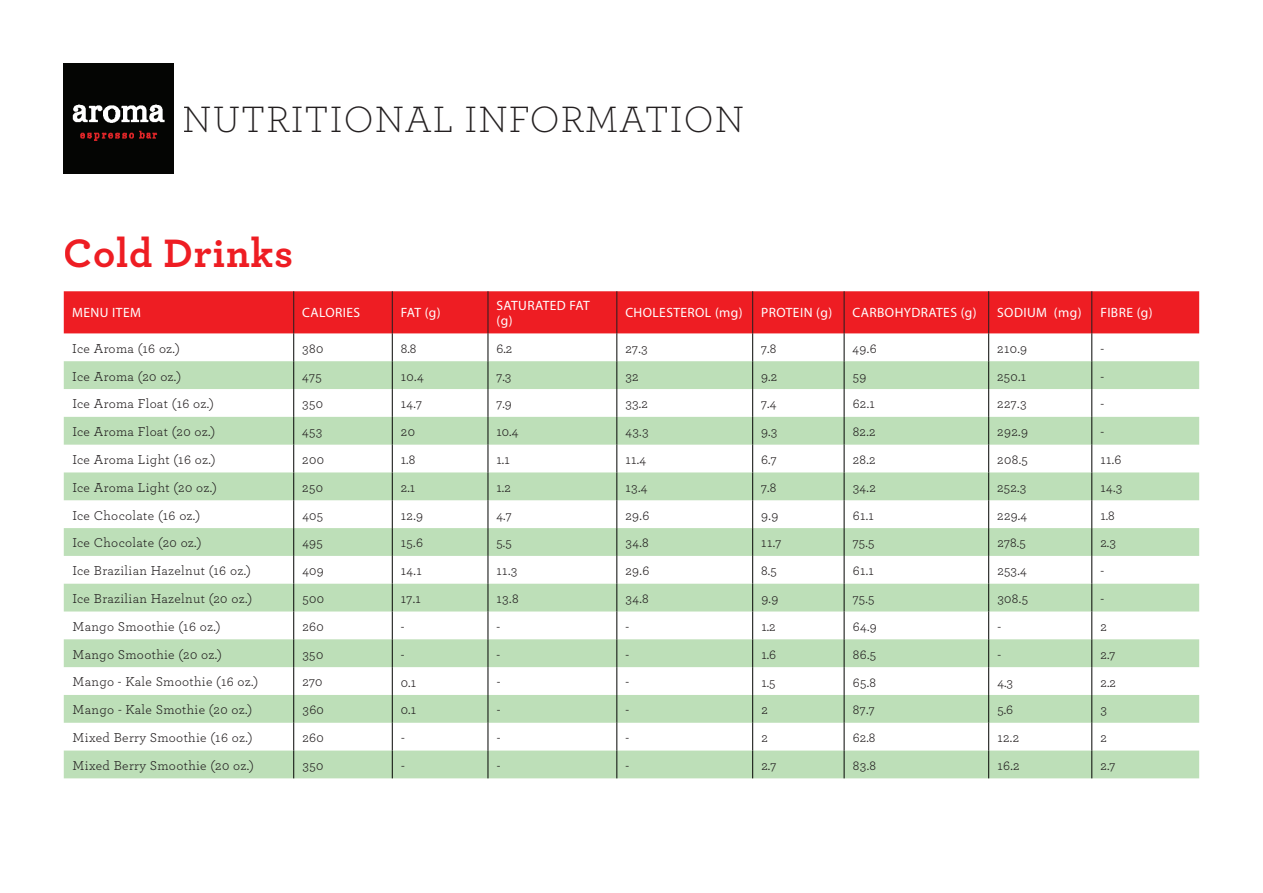
<style>
.page{position:relative;width:1263px;height:893px;background:#fff}
.page>*{position:absolute;margin:0;border:0;box-sizing:border-box;transform-origin:0 0}
.t1{font:700 41.55px "Archer";letter-spacing:.02em;color:#ee1d23}
.t2{font:300 38.4px "Archer";letter-spacing:.03em;color:#231f20}
.t3{font:13.5px "Archer";letter-spacing:.025em;color:#231f20}
.t4{font:13.5px/15px "Myriad Pro";letter-spacing:.03em;color:#fff}
</style>
<div class="page">
<img style="left:64px;top:64px;width:109px;height:109px">
<div style="left:64px;top:291px;width:1135px;height:42px;background:#ee1d23"></div>
<svg style="left:64px;top:361px;width:1135px;height:417px;fill:#bddfb8"></svg>
<hr style="left:293px;top:291px;width:1px;height:42px;background:#231f20">
<hr style="left:392px;top:291px;width:1px;height:42px;background:#231f20">
<hr style="left:488px;top:291px;width:1px;height:42px;background:#231f20">
<hr style="left:617px;top:291px;width:1px;height:42px;background:#231f20">
<hr style="left:752px;top:291px;width:1px;height:42px;background:#231f20">
<hr style="left:844px;top:291px;width:1px;height:42px;background:#231f20">
<hr style="left:988px;top:291px;width:1px;height:42px;background:#231f20">
<hr style="left:1091px;top:291px;width:1px;height:42px;background:#231f20">
<svg style="left:293px;top:333px;width:1px;height:445px"></svg>
<svg style="left:392px;top:333px;width:1px;height:445px"></svg>
<svg style="left:488px;top:333px;width:1px;height:445px"></svg>
<svg style="left:617px;top:333px;width:1px;height:445px"></svg>
<svg style="left:752px;top:333px;width:1px;height:445px"></svg>
<svg style="left:844px;top:333px;width:1px;height:445px"></svg>
<svg style="left:988px;top:333px;width:1px;height:445px"></svg>
<svg style="left:1091px;top:333px;width:1px;height:445px"></svg>
<h2 class="t2" style="left:183px;top:94px;width:563px">NUTRITIONAL INFORMATION</h2>
<h1 class="t1" style="left:64px;top:221px;width:231px">Cold Drinks</h1>
<p class="t4" style="left:72px;top:305px;width:70px">MENU ITEM</p>
<p class="t4" style="left:302px;top:305px;width:59px">CALORIES</p>
<p class="t4" style="left:401px;top:305px;width:41px">FAT (g)</p>
<p class="t4" style="left:496px;top:298px;width:95px">SATURATED FAT (g)</p>
<p class="t4" style="left:625px;top:305px;width:119px">CHOLESTEROL (mg)</p>
<p class="t4" style="left:761px;top:305px;width:73px">PROTEIN (g)</p>
<p class="t4" style="left:853px;top:305px;width:126px">CARBOHYDRATES (g)</p>
<p class="t4" style="left:997px;top:305px;width:86px">SODIUM (mg)</p>
<p class="t4" style="left:1100px;top:305px;width:54px">FIBRE (g)</p>
<p class="t3" style="left:72px;top:339px;width:109px">Ice Aroma (16 oz.)</p>
<p class="t3" style="left:302px;top:339px;width:23px">380</p>
<p class="t3" style="left:401px;top:339px;width:17px">8.8</p>
<p class="t3" style="left:496px;top:339px;width:17px">6.2</p>
<p class="t3" style="left:625px;top:339px;width:24px">27.3</p>
<p class="t3" style="left:761px;top:339px;width:17px">7.8</p>
<p class="t3" style="left:853px;top:339px;width:26px">49.6</p>
<p class="t3" style="left:997px;top:339px;width:31px">210.9</p>
<p class="t3" style="left:1100px;top:339px;width:5px">-</p>
<p class="t3" style="left:72px;top:367px;width:110px">Ice Aroma (20 oz.)</p>
<p class="t3" style="left:302px;top:367px;width:21px">475</p>
<p class="t3" style="left:401px;top:367px;width:24px">10.4</p>
<p class="t3" style="left:496px;top:367px;width:17px">7.3</p>
<p class="t3" style="left:625px;top:367px;width:15px">32</p>
<p class="t3" style="left:761px;top:367px;width:17px">9.2</p>
<p class="t3" style="left:853px;top:367px;width:15px">59</p>
<p class="t3" style="left:997px;top:367px;width:30px">250.1</p>
<p class="t3" style="left:1100px;top:367px;width:5px">-</p>
<p class="t3" style="left:72px;top:395px;width:143px">Ice Aroma Float (16 oz.)</p>
<p class="t3" style="left:302px;top:395px;width:22px">350</p>
<p class="t3" style="left:401px;top:395px;width:23px">14.7</p>
<p class="t3" style="left:496px;top:395px;width:17px">7.9</p>
<p class="t3" style="left:625px;top:395px;width:24px">33.2</p>
<p class="t3" style="left:761px;top:395px;width:17px">7.4</p>
<p class="t3" style="left:853px;top:395px;width:24px">62.1</p>
<p class="t3" style="left:997px;top:395px;width:31px">227.3</p>
<p class="t3" style="left:1100px;top:395px;width:5px">-</p>
<p class="t3" style="left:72px;top:422px;width:144px">Ice Aroma Float (20 oz.)</p>
<p class="t3" style="left:302px;top:422px;width:22px">453</p>
<p class="t3" style="left:401px;top:422px;width:16px">20</p>
<p class="t3" style="left:496px;top:422px;width:23px">10.4</p>
<p class="t3" style="left:625px;top:422px;width:25px">43.3</p>
<p class="t3" style="left:761px;top:422px;width:18px">9.3</p>
<p class="t3" style="left:853px;top:422px;width:25px">82.2</p>
<p class="t3" style="left:997px;top:422px;width:32px">292.9</p>
<p class="t3" style="left:1100px;top:422px;width:5px">-</p>
<p class="t3" style="left:72px;top:450px;width:145px">Ice Aroma Light (16 oz.)</p>
<p class="t3" style="left:302px;top:450px;width:23px">200</p>
<p class="t3" style="left:401px;top:450px;width:16px">1.8</p>
<p class="t3" style="left:496px;top:450px;width:15px">1.1</p>
<p class="t3" style="left:625px;top:450px;width:22px">11.4</p>
<p class="t3" style="left:761px;top:450px;width:17px">6.7</p>
<p class="t3" style="left:853px;top:450px;width:25px">28.2</p>
<p class="t3" style="left:997px;top:450px;width:32px">208.5</p>
<p class="t3" style="left:1100px;top:450px;width:23px">11.6</p>
<p class="t3" style="left:72px;top:478px;width:146px">Ice Aroma Light (20 oz.)</p>
<p class="t3" style="left:302px;top:478px;width:22px">250</p>
<p class="t3" style="left:401px;top:478px;width:16px">2.1</p>
<p class="t3" style="left:497px;top:478px;width:16px">1.2</p>
<p class="t3" style="left:625px;top:478px;width:24px">13.4</p>
<p class="t3" style="left:761px;top:478px;width:17px">7.8</p>
<p class="t3" style="left:853px;top:478px;width:25px">34.2</p>
<p class="t3" style="left:997px;top:478px;width:31px">252.3</p>
<p class="t3" style="left:1100px;top:478px;width:24px">14.3</p>
<p class="t3" style="left:72px;top:506px;width:129px">Ice Chocolate (16 oz.)</p>
<p class="t3" style="left:302px;top:506px;width:22px">405</p>
<p class="t3" style="left:401px;top:506px;width:24px">12.9</p>
<p class="t3" style="left:497px;top:506px;width:17px">4.7</p>
<p class="t3" style="left:625px;top:506px;width:25px">29.6</p>
<p class="t3" style="left:761px;top:506px;width:19px">9.9</p>
<p class="t3" style="left:853px;top:506px;width:23px">61.1</p>
<p class="t3" style="left:997px;top:506px;width:31px">229.4</p>
<p class="t3" style="left:1100px;top:506px;width:16px">1.8</p>
<p class="t3" style="left:72px;top:534px;width:131px">Ice Chocolate (20 oz.)</p>
<p class="t3" style="left:302px;top:534px;width:22px">495</p>
<p class="t3" style="left:401px;top:534px;width:24px">15.6</p>
<p class="t3" style="left:497px;top:534px;width:17px">5.5</p>
<p class="t3" style="left:625px;top:534px;width:25px">34.8</p>
<p class="t3" style="left:761px;top:534px;width:22px">11.7</p>
<p class="t3" style="left:853px;top:534px;width:23px">75.5</p>
<p class="t3" style="left:997px;top:534px;width:30px">278.5</p>
<p class="t3" style="left:1100px;top:534px;width:17px">2.3</p>
<p class="t3" style="left:72px;top:561px;width:180px">Ice Brazilian Hazelnut (16 oz.)</p>
<p class="t3" style="left:302px;top:561px;width:23px">409</p>
<p class="t3" style="left:401px;top:561px;width:22px">14.1</p>
<p class="t3" style="left:497px;top:561px;width:22px">11.3</p>
<p class="t3" style="left:625px;top:561px;width:25px">29.6</p>
<p class="t3" style="left:761px;top:561px;width:17px">8.5</p>
<p class="t3" style="left:853px;top:561px;width:23px">61.1</p>
<p class="t3" style="left:997px;top:561px;width:31px">253.4</p>
<p class="t3" style="left:1100px;top:561px;width:5px">-</p>
<p class="t3" style="left:72px;top:589px;width:181px">Ice Brazilian Hazelnut (20 oz.)</p>
<p class="t3" style="left:302px;top:589px;width:23px">500</p>
<p class="t3" style="left:401px;top:589px;width:21px">17.1</p>
<p class="t3" style="left:497px;top:589px;width:24px">13.8</p>
<p class="t3" style="left:625px;top:589px;width:25px">34.8</p>
<p class="t3" style="left:761px;top:589px;width:19px">9.9</p>
<p class="t3" style="left:853px;top:589px;width:23px">75.5</p>
<p class="t3" style="left:997px;top:589px;width:32px">308.5</p>
<p class="t3" style="left:1100px;top:589px;width:5px">-</p>
<p class="t3" style="left:72px;top:617px;width:150px">Mango Smoothie (16 oz.)</p>
<p class="t3" style="left:302px;top:617px;width:23px">260</p>
<p class="t3" style="left:401px;top:617px;width:5px">-</p>
<p class="t3" style="left:497px;top:617px;width:5px">-</p>
<p class="t3" style="left:625px;top:617px;width:5px">-</p>
<p class="t3" style="left:761px;top:617px;width:16px">1.2</p>
<p class="t3" style="left:853px;top:617px;width:26px">64.9</p>
<p class="t3" style="left:997px;top:617px;width:5px">-</p>
<p class="t3" style="left:1100px;top:617px;width:8px">2</p>
<p class="t3" style="left:72px;top:645px;width:151px">Mango Smoothie (20 oz.)</p>
<p class="t3" style="left:302px;top:645px;width:22px">350</p>
<p class="t3" style="left:401px;top:645px;width:5px">-</p>
<p class="t3" style="left:497px;top:645px;width:5px">-</p>
<p class="t3" style="left:625px;top:645px;width:5px">-</p>
<p class="t3" style="left:761px;top:645px;width:16px">1.6</p>
<p class="t3" style="left:853px;top:645px;width:25px">86.5</p>
<p class="t3" style="left:997px;top:645px;width:5px">-</p>
<p class="t3" style="left:1100px;top:645px;width:16px">2.7</p>
<p class="t3" style="left:72px;top:673px;width:187px">Mango - Kale Smoothie (16 oz.)</p>
<p class="t3" style="left:302px;top:673px;width:22px">270</p>
<p class="t3" style="left:401px;top:673px;width:17px">0.1</p>
<p class="t3" style="left:497px;top:673px;width:5px">-</p>
<p class="t3" style="left:625px;top:673px;width:5px">-</p>
<p class="t3" style="left:761px;top:673px;width:16px">1.5</p>
<p class="t3" style="left:853px;top:673px;width:25px">65.8</p>
<p class="t3" style="left:997px;top:673px;width:17px">4.3</p>
<p class="t3" style="left:1100px;top:673px;width:17px">2.2</p>
<p class="t3" style="left:72px;top:700px;width:181px">Mango - Kale Smothie (20 oz.)</p>
<p class="t3" style="left:302px;top:700px;width:23px">360</p>
<p class="t3" style="left:401px;top:700px;width:17px">0.1</p>
<p class="t3" style="left:497px;top:700px;width:5px">-</p>
<p class="t3" style="left:625px;top:700px;width:5px">-</p>
<p class="t3" style="left:761px;top:700px;width:8px">2</p>
<p class="t3" style="left:853px;top:700px;width:24px">87.7</p>
<p class="t3" style="left:997px;top:700px;width:17px">5.6</p>
<p class="t3" style="left:1100px;top:700px;width:8px">3</p>
<p class="t3" style="left:72px;top:728px;width:182px">Mixed Berry Smoothie (16 oz.)</p>
<p class="t3" style="left:302px;top:728px;width:23px">260</p>
<p class="t3" style="left:401px;top:728px;width:5px">-</p>
<p class="t3" style="left:497px;top:728px;width:5px">-</p>
<p class="t3" style="left:625px;top:728px;width:5px">-</p>
<p class="t3" style="left:761px;top:728px;width:8px">2</p>
<p class="t3" style="left:853px;top:728px;width:24px">62.8</p>
<p class="t3" style="left:997px;top:728px;width:23px">12.2</p>
<p class="t3" style="left:1100px;top:728px;width:8px">2</p>
<p class="t3" style="left:72px;top:756px;width:183px">Mixed Berry Smoothie (20 oz.)</p>
<p class="t3" style="left:302px;top:756px;width:22px">350</p>
<p class="t3" style="left:401px;top:756px;width:5px">-</p>
<p class="t3" style="left:497px;top:756px;width:5px">-</p>
<p class="t3" style="left:625px;top:756px;width:5px">-</p>
<p class="t3" style="left:761px;top:756px;width:16px">2.7</p>
<p class="t3" style="left:853px;top:756px;width:25px">83.8</p>
<p class="t3" style="left:997px;top:756px;width:24px">16.2</p>
<p class="t3" style="left:1100px;top:756px;width:16px">2.7</p>
</div>
